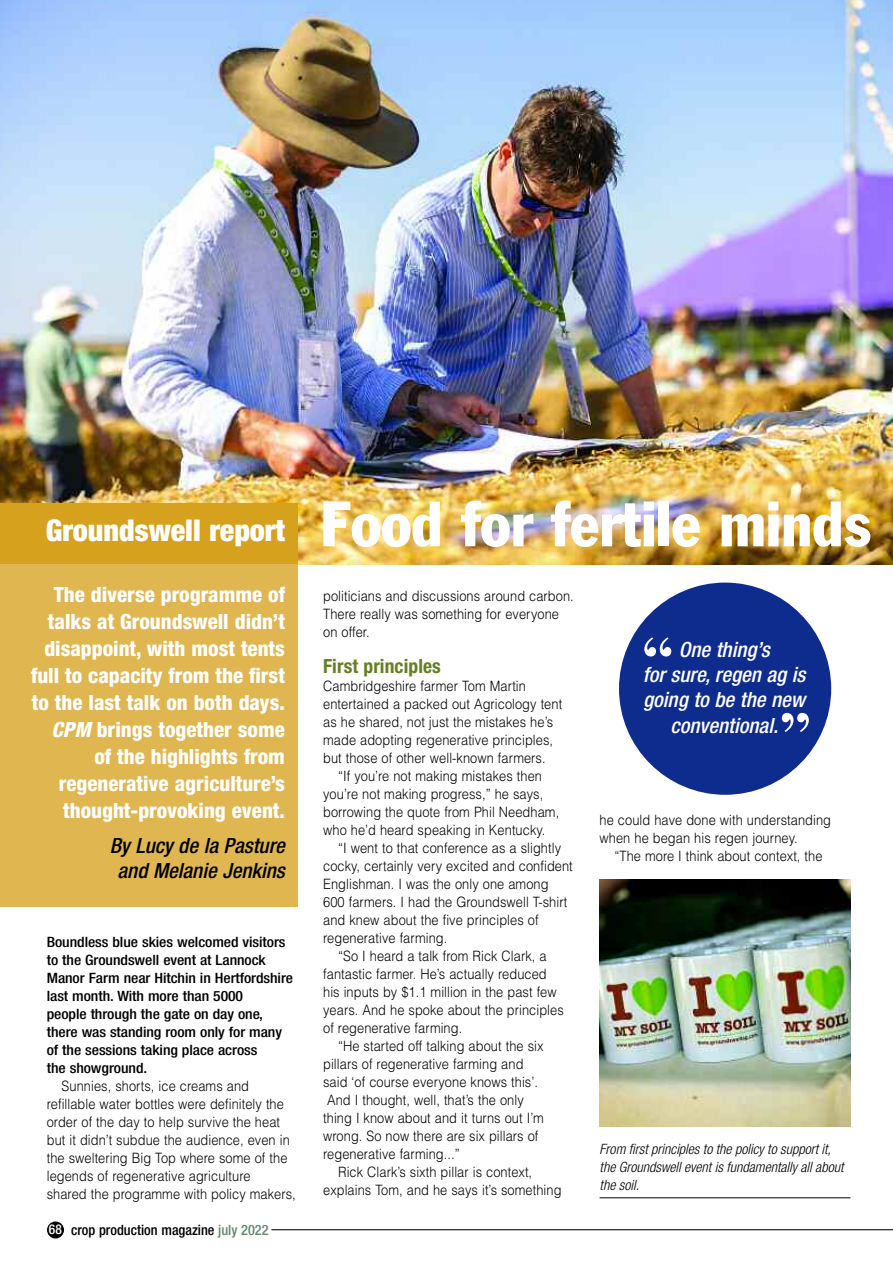
<style>
.page{position:relative;width:893px;height:1263px;background:#fff}
.page>*{position:absolute;margin:0;border:0;box-sizing:border-box;transform-origin:0 0}
.t1{font:condensed 63px "Franklin Gothic";color:#fff}
.t2{font:700 58.95px "Bodoni BT";color:#fff}
.t3{font:800 condensed 21px/27px "Helvetica Neue";color:#fff;text-align:right}
.t4{font:italic 500 condensed 21px/25.2px "Helvetica Neue";color:#fff;text-align:center}
.t5{font:italic 500 condensed 21px/25.2px "Helvetica Neue";color:#000;text-align:center}
.t6{font:700 condensed 19.5px "Helvetica Neue";letter-spacing:.005em;color:#648022}
.t7{font:300 14.25px/18px "Helvetica";letter-spacing:.005em;color:#000;scale:.9 1}
.t8{font:500 condensed 14.25px/18px "Helvetica Neue";letter-spacing:-.005em;color:#000;scale:1.1 1}
.t9{font:italic 300 condensed 14.25px/18px "Helvetica Neue";color:#000}
.t10{font:500 condensed 14.25px "Helvetica Neue";letter-spacing:-.005em;color:#000}
.s1{font-family:"Helvetica Neue";font-weight:900;font-size:30px}
.s2{font-style:italic}
.s3{font-size:13.5px;color:#fff}
.s4{color:#60896c}
</style>
<div class="page">
<div style="left:47px;top:1221px;width:17px;height:17px;background:#000;border-radius:50%"></div>
<hr style="left:271px;top:1229px;width:622px;height:1px;background:#000">
<img style="left:0;top:0;width:893px;height:564px">
<div style="left:0;top:562px;width:298px;height:345px;background:#dfb64f"></div>
<div style="left:619px;top:583px;width:212px;height:212px;background:#0e2b8e;border-radius:50%"></div>
<div style="left:0;top:503px;width:298px;height:60px;background:#d6a11d"></div>
<hr style="left:600px;top:1197px;width:250px;height:1px;background:#000">
<img style="left:600px;top:879px;width:250px;height:248px">
<h1 class="t1" style="left:46px;top:501px;width:827px"><span class="s1">Groundswell report</span> Food for fertile minds</h1>
<p class="t3" style="left:31px;top:582px;width:255px">The diverse programme of talks at Groundswell didn’t disappoint, with most tents full to capacity from the first to the last talk on both days.<br><span class="s2">CPM</span> brings together some of the highlights from regenerative agriculture’s thought-provoking event.</p>
<h3 class="t5" style="left:110px;top:835px;width:177px">By Lucy de la Pasture and Melanie Jenkins</h3>
<p class="t8" style="left:47px;top:934px;width:225px">Boundless blue skies welcomed visitors to the Groundswell event at Lannock Manor Farm near Hitchin in Hertfordshire last month. With more than 5000<br>people through the gate on day one, there was standing room only for many of the sessions taking place across<br>the showground.</p>
<p class="t7" style="left:47px;top:1077px;width:278px;text-indent:15px">Sunnies, shorts, ice creams and refillable water bottles were definitely the order of the day to help survive the heat but it didn’t subdue the audience, even in the sweltering Big Top where some of the legends of regenerative agriculture<br>shared the programme with policy makers,</p>
<p class="t10" style="left:49px;top:1225px;width:221px"><span class="s3">68</span> crop production magazine <span class="s4">july 2022</span></p>
<p class="t7" style="left:323px;top:587px;width:280px">politicians and discussions around carbon.<br>There really was something for everyone on offer.</p>
<h3 class="t6" style="left:323px;top:659px;width:119px">First principles</h3>
<p class="t7" style="left:323px;top:677px;width:267px">Cambridgeshire farmer Tom Martin entertained a packed out Agricology tent as he shared, not just the mistakes he’s made adopting regenerative principles, but those of other well-known farmers.</p>
<p class="t7" style="left:338px;top:767px;width:228px">“If you’re not making mistakes then</p>
<p class="t7" style="left:323px;top:785px;width:246px">you’re not making progress,” he says,</p>
<p class="t7" style="left:323px;top:803px;width:264px">borrowing the quote from Phil Needham,</p>
<p class="t7" style="left:323px;top:821px;width:248px">who he’d heard speaking in Kentucky.</p>
<p class="t7" style="left:338px;top:839px;width:249px">“I went to that conference as a slightly</p>
<p class="t7" style="left:323px;top:857px;width:279px">cocky, certainly very excited and confident</p>
<p class="t7" style="left:323px;top:875px;width:252px">Englishman. I was the only one among</p>
<p class="t7" style="left:323px;top:893px;width:273px">600 farmers. I had the Groundswell T-shirt</p>
<p class="t7" style="left:323px;top:911px;width:241px">and knew about the five principles of</p>
<p class="t7" style="left:323px;top:929px;width:140px">regenerative farming.</p>
<p class="t7" style="left:338px;top:947px;width:233px">“So I heard a talk from Rick Clark, a</p>
<p class="t7" style="left:323px;top:965px;width:250px">fantastic farmer. He’s actually reduced</p>
<p class="t7" style="left:323px;top:983px;width:261px">his inputs by $1.1 million in the past few</p>
<p class="t7" style="left:323px;top:1001px;width:269px">years. And he spoke about the principles</p>
<p class="t7" style="left:323px;top:1019px;width:156px">of regenerative farming.</p>
<p class="t7" style="left:338px;top:1037px;width:230px">“He started off talking about the six</p>
<p class="t7" style="left:323px;top:1055px;width:224px">pillars of regenerative farming and</p>
<p class="t7" style="left:323px;top:1073px;width:240px">said ‘of course everyone knows this’.</p>
<p class="t7" style="left:327px;top:1091px;width:220px">And I thought, well, that’s the only</p>
<p class="t7" style="left:323px;top:1109px;width:247px">thing I know about and it turns out I’m</p>
<p class="t7" style="left:323px;top:1127px;width:241px">wrong. So now there are six pillars of</p>
<p class="t7" style="left:323px;top:1145px;width:153px">regenerative farming...”</p>
<p class="t7" style="left:338px;top:1163px;width:217px">Rick Clark’s sixth pillar is context,</p>
<p class="t7" style="left:323px;top:1181px;width:266px">explains Tom, and he says it’s something</p>
<h2 class="t2" style="left:641px;top:638px;width:35px">“</h2>
<h3 class="t4" style="left:643px;top:639px;width:164px">One thing’s<br>for sure, regen ag is going to be the new conventional.</h3>
<h2 class="t2" style="left:778px;top:714px;width:35px">”</h2>
<p class="t7" style="left:600px;top:811px;width:259px">he could have done with understanding when he began his regen journey.</p>
<p class="t7" style="left:614px;top:847px;width:233px">“The more I think about context, the</p>
<p class="t9" style="left:600px;top:1141px;width:245px">From first principles to the policy to support it, the Groundswell event is fundamentally all about the soil.</p>
</div>
